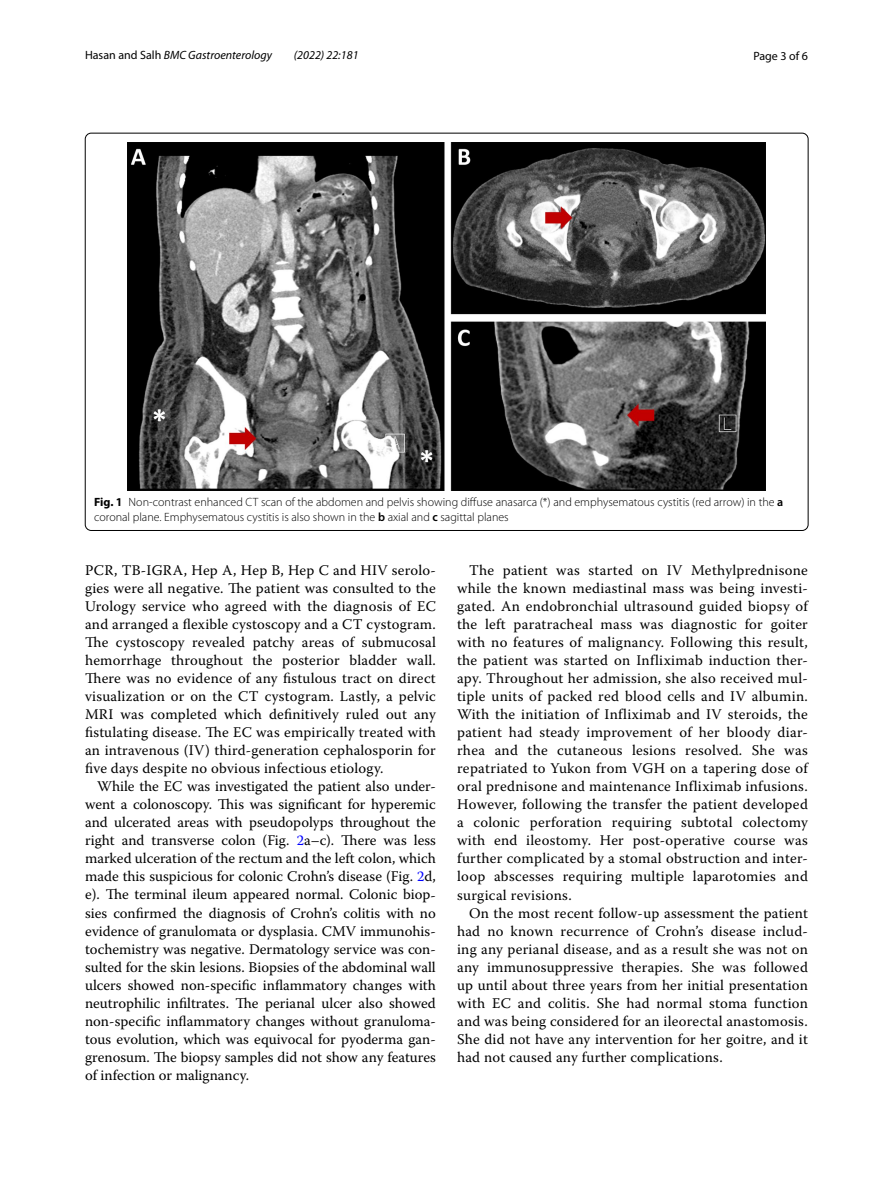
<style>
.page{position:relative;width:893px;height:1187px;background:#fff}
.page>*{position:absolute;margin:0;border:0;box-sizing:border-box;transform-origin:0 0}
.t1{font:14.7px/18px "Warnock Pro";letter-spacing:.015em;color:#000;text-align:justify}
.t2{font:300 12px/15px "Myriad Pro";color:#000}
.t3{font:italic 12px "Myriad Pro";color:#000}
.t4{font:12px "Myriad Pro";color:#000}
.s1{font-style:normal}
.s2{font-weight:700}
.s3{font-weight:600}
.s4{color:#00f}
</style>
<div class="page">
<img style="left:128px;top:142px;width:638px;height:349px">
<p class="t3" style="left:85px;top:48px;width:188px"><span class="s1">Hasan and Salh</span> BMC Gastroenterology</p>
<p class="t3" style="left:294px;top:48px;width:66px">(2022) 22:181</p>
<p class="t4" style="left:753px;top:48px;width:56px">Page 3 of 6</p>
<p class="t2" style="left:94px;top:494px;width:691px"><span class="s2">Fig. 1</span> Non-contrast enhanced CT scan of the abdomen and pelvis showing diffuse anasarca (*) and emphysematous cystitis (red arrow) in the <span class="s3">a </span>coronal plane. Emphysematous cystitis is also shown in the <span class="s3">b</span> axial and <span class="s3">c</span> sagittal planes</p>
<p class="t1" style="left:85px;top:561px;width:352px">PCR, TB-IGRA, Hep A, Hep B, Hep C and HIV serolo&shy;gies were all negative. The patient was consulted to the Urology service who agreed with the diagnosis of EC and arranged a flexible cystoscopy and a CT cystogram.<br>The cystoscopy revealed patchy areas of submucosal hemorrhage throughout the posterior bladder wall.<br>There was no evidence of any fistulous tract on direct visualization or on the CT cystogram. Lastly, a pelvic MRI was completed which definitively ruled out any fistulating disease. The EC was empirically treated with an intravenous (IV) third-generation cephalosporin for five days despite no obvious infectious etiology.</p>
<p class="t1" style="left:85px;top:777px;width:352px;text-indent:12px">While the EC was investigated the patient also under&shy;went a colonoscopy. This was significant for hyperemic and ulcerated areas with pseudopolyps throughout the right and transverse colon (Fig. <span class="s4">2</span>a–c). There was less marked ulceration of the rectum and the left colon, which made this suspicious for colonic Crohn’s disease (Fig. <span class="s4">2</span>d, e). The terminal ileum appeared normal. Colonic biop&shy;sies confirmed the diagnosis of Crohn’s colitis with no evidence of granulomata or dysplasia. CMV immunohis&shy;tochemistry was negative. Dermatology service was con&shy;sulted for the skin lesions. Biopsies of the abdominal wall ulcers showed non-specific inflammatory changes with neutrophilic infiltrates. The perianal ulcer also showed non-specific inflammatory changes without granuloma&shy;tous evolution, which was equivocal for pyoderma gan&shy;grenosum. The biopsy samples did not show any features of infection or malignancy.</p>
<p class="t1" style="left:457px;top:561px;width:352px;text-indent:12px">The patient was started on IV Methylprednisone while the known mediastinal mass was being investi&shy;gated. An endobronchial ultrasound guided biopsy of the left paratracheal mass was diagnostic for goiter with no features of malignancy. Following this result, the patient was started on Infliximab induction ther&shy;apy. Throughout her admission, she also received mul&shy;tiple units of packed red blood cells and IV albumin.<br>With the initiation of Infliximab and IV steroids, the patient had steady improvement of her bloody diar&shy;rhea and the cutaneous lesions resolved. She was repatriated to Yukon from VGH on a tapering dose of oral prednisone and maintenance Infliximab infusions.<br>However, following the transfer the patient developed a colonic perforation requiring subtotal colectomy with end ileostomy. Her post-operative course was further complicated by a stomal obstruction and inter&shy;loop abscesses requiring multiple laparotomies and surgical revisions.</p>
<p class="t1" style="left:457px;top:903px;width:352px;text-indent:12px">On the most recent follow-up assessment the patient had no known recurrence of Crohn’s disease includ&shy;ing any perianal disease, and as a result she was not on any immunosuppressive therapies. She was followed up until about three years from her initial presentation with EC and colitis. She had normal stoma function and was being considered for an ileorectal anastomosis.<br>She did not have any intervention for her goitre, and it had not caused any further complications.</p>
</div>
